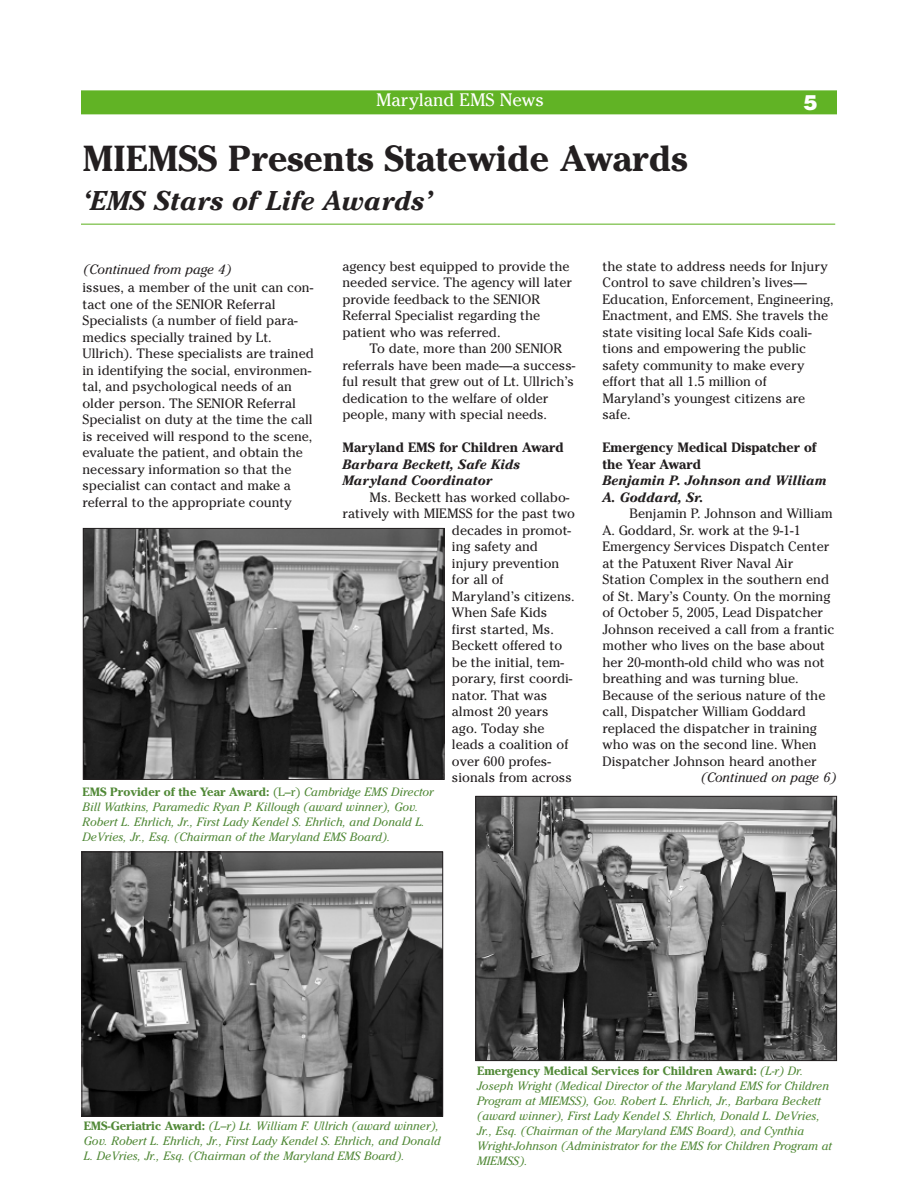
<style>
.page{position:relative;width:918px;height:1188px;background:#fff}
.page>*{position:absolute;margin:0;border:0;box-sizing:border-box;transform-origin:0 0}
.t1{font:700 36px "Cheltenham";color:#231f20}
.t2{font:italic 700 27px "Cheltenham";color:#231f20}
.t3{font:900 21px "Helvetica";color:#fff}
.t4{font:18px "Cheltenham";color:#fff}
.t5{font:13.5px/16.5px "Cheltenham";color:#231f20}
.t6{font:italic 700 13.5px/16.5px "Cheltenham";color:#231f20}
.t7{font:700 13.5px/16.5px "Cheltenham";color:#231f20}
.t8{font:italic 13.5px "Cheltenham";color:#231f20}
.t9{font:italic 12px/15px "Cheltenham";color:#518937}
.s1{font-weight:700;font-style:normal}
.s2{font-style:normal}
</style>
<div class="page">
<div style="left:81px;top:90px;width:756px;height:24px;background:#61b325"></div>
<img style="left:84px;top:854px;width:357px;height:261px">
<div style="left:82px;top:852px;width:361px;height:265px;border:1px solid #231f20"></div>
<img style="left:477px;top:798px;width:358px;height:261px">
<div style="left:475px;top:796px;width:362px;height:265px;border:1px solid #231f20"></div>
<img style="left:85px;top:530px;width:357px;height:248px">
<div style="left:83px;top:528px;width:361px;height:252px;border:1px solid #231f20"></div>
<hr style="left:81px;top:224px;width:754px;height:1px;background:#61b325">
<h3 class="t4" style="left:376px;top:89px;width:170px">Maryland EMS News</h3>
<h3 class="t3" style="left:803px;top:91px;width:16px">5</h3>
<h1 class="t1" style="left:83px;top:137px;width:606px">MIEMSS Presents Statewide Awards</h1>
<h2 class="t2" style="left:83px;top:185px;width:351px">‘EMS Stars of Life Awards’</h2>
<p class="t8" style="left:84px;top:264px;width:149px">(Continued from page 4)</p>
<p class="t5" style="left:82px;top:279px;width:233px">issues, a member of the unit can con&shy;tact one of the SENIOR Referral Specialists (a number of field para&shy;medics specially trained by Lt.<br>Ullrich). These specialists are trained in identifying the social, environmen&shy;tal, and psychological needs of an older person. The SENIOR Referral Specialist on duty at the time the call is received will respond to the scene, evaluate the patient, and obtain the necessary information so that the specialist can contact and make a referral to the appropriate county</p>
<p class="t5" style="left:342px;top:258px;width:231px">agency best equipped to provide the needed service. The agency will later provide feedback to the SENIOR Referral Specialist regarding the patient who was referred.</p>
<p class="t5" style="left:342px;top:340px;width:234px;text-indent:27px">To date, more than 200 SENIOR referrals have been made—a success&shy;ful result that grew out of Lt. Ullrich’s dedication to the welfare of older people, many with special needs.</p>
<p class="t7" style="left:342px;top:439px;width:223px">Maryland EMS for Children Award</p>
<p class="t6" style="left:342px;top:456px;width:179px">Barbara Beckett, Safe Kids<br>Maryland Coordinator</p>
<p class="t5" style="left:369px;top:489px;width:201px">Ms. Beckett has worked collabo-</p>
<p class="t5" style="left:342px;top:505px;width:234px">ratively with MIEMSS for the past two</p>
<p class="t5" style="left:452px;top:522px;width:121px">decades in promot-</p>
<p class="t5" style="left:452px;top:538px;width:87px">ing safety and</p>
<p class="t5" style="left:452px;top:555px;width:109px">injury prevention</p>
<p class="t5" style="left:452px;top:571px;width:53px">for all of</p>
<p class="t5" style="left:452px;top:588px;width:124px">Maryland’s citizens.</p>
<p class="t5" style="left:452px;top:604px;width:97px">When Safe Kids</p>
<p class="t5" style="left:452px;top:621px;width:103px">first started, Ms.</p>
<p class="t5" style="left:452px;top:637px;width:112px">Beckett offered to</p>
<p class="t5" style="left:452px;top:654px;width:114px">be the initial, tem-</p>
<p class="t5" style="left:452px;top:670px;width:122px">porary, first coordi-</p>
<p class="t5" style="left:452px;top:687px;width:97px">nator. That was</p>
<p class="t5" style="left:452px;top:703px;width:98px">almost 20 years</p>
<p class="t5" style="left:452px;top:720px;width:94px">ago. Today she</p>
<p class="t5" style="left:452px;top:736px;width:118px">leads a coalition of</p>
<p class="t5" style="left:452px;top:753px;width:100px">over 600 profes-</p>
<p class="t5" style="left:452px;top:769px;width:121px">sionals from across</p>
<p class="t9" style="left:82px;top:785px;width:353px"><span class="s1">EMS Provider of the Year Award:</span> <span class="s2">(L–r)</span> Cambridge EMS Director Bill Watkins, Paramedic Ryan P. Killough (award winner), Gov.<br>Robert L. Ehrlich, Jr., First Lady Kendel S. Ehrlich, and Donald L.<br>DeVries, Jr., Esq. (Chairman of the Maryland EMS Board).</p>
<p class="t5" style="left:602px;top:258px;width:233px">the state to address needs for Injury<br>Control to save children’s lives—<br>Education, Enforcement, Engineering,<br>Enactment, and EMS. She travels the state visiting local Safe Kids coali&shy;tions and empowering the public safety community to make every effort that all 1.5 million of<br>Maryland’s youngest citizens are safe.</p>
<p class="t7" style="left:603px;top:439px;width:215px">Emergency Medical Dispatcher of the Year Award</p>
<p class="t6" style="left:603px;top:472px;width:226px">Benjamin P. Johnson and William<br>A. Goddard, Sr.</p>
<p class="t5" style="left:603px;top:505px;width:234px;text-indent:27px">Benjamin P. Johnson and William A. Goddard, Sr. work at the 9-1-1<br>Emergency Services Dispatch Center at the Patuxent River Naval Air Station Complex in the southern end of St. Mary’s County. On the morning of October 5, 2005, Lead Dispatcher Johnson received a call from a frantic mother who lives on the base about her 20-month-old child who was not breathing and was turning blue.<br>Because of the serious nature of the call, Dispatcher William Goddard replaced the dispatcher in training who was on the second line. When Dispatcher Johnson heard another</p>
<p class="t8" style="left:701px;top:773px;width:137px">(Continued on page 6)</p>
<p class="t9" style="left:84px;top:1120px;width:358px"><span class="s1">EMS-Geriatric Award:</span> (L–r) Lt. William F. Ullrich (award winner),<br>Gov. Robert L. Ehrlich, Jr., First Lady Kendel S. Ehrlich, and Donald<br>L. DeVries, Jr., Esq. (Chairman of the Maryland EMS Board).</p>
<p class="t9" style="left:477px;top:1064px;width:356px"><span class="s1">Emergency Medical Services for Children Award:</span> (L-r) Dr.<br>Joseph Wright (Medical Director of the Maryland EMS for Children Program at MIEMSS), Gov. Robert L. Ehrlich, Jr., Barbara Beckett (award winner), First Lady Kendel S. Ehrlich, Donald L. DeVries, Jr., Esq. (Chairman of the Maryland EMS Board), and Cynthia Wright-Johnson (Administrator for the EMS for Children Program at MIEMSS).</p>
</div>
